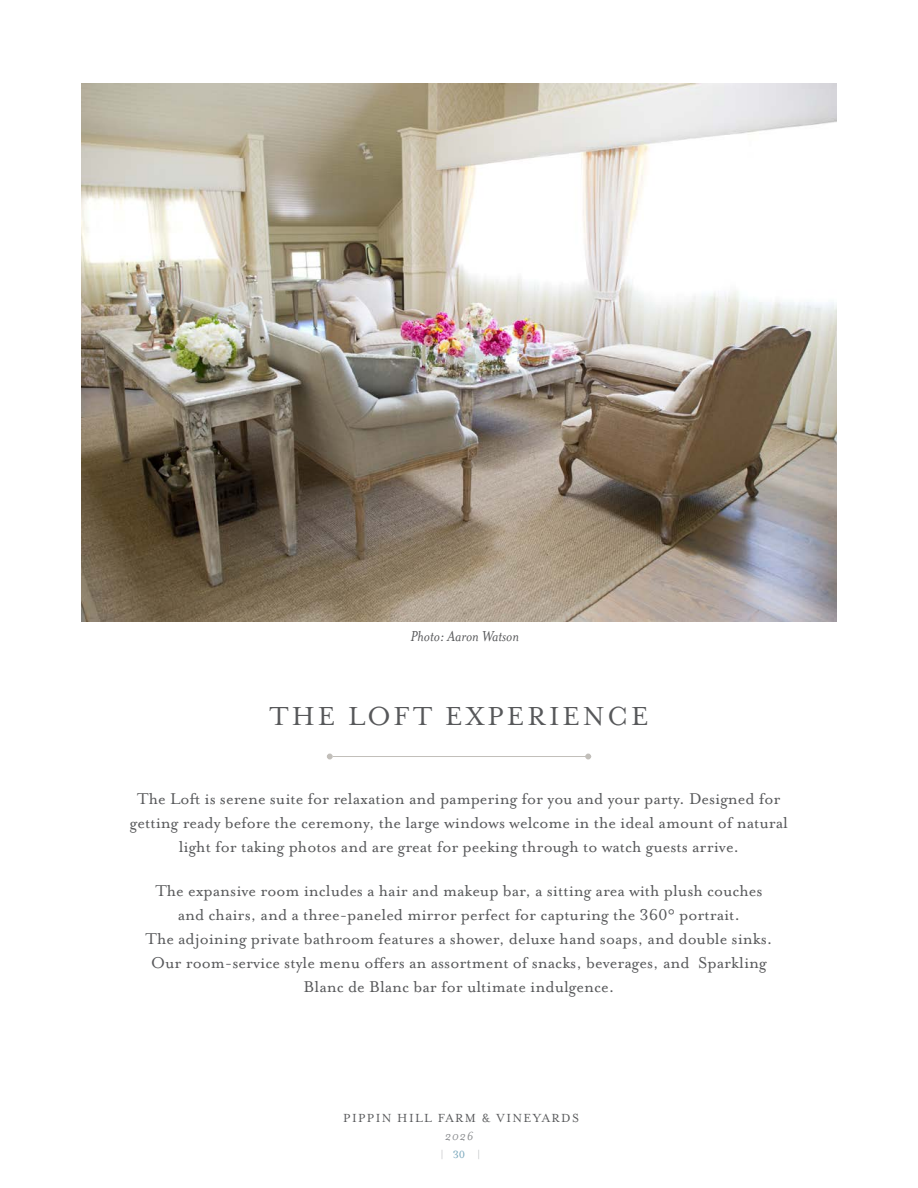
<style>
.page{position:relative;width:918px;height:1188px;background:#fff}
.page>*{position:absolute;margin:0;border:0;box-sizing:border-box;transform-origin:0 0}
.t1{font:30px "Mrs Eaves OT";letter-spacing:.1em;color:#57585a}
.t2{font:18px/24px "Mrs Eaves OT";color:#57585a;text-align:center}
.t3{font:italic 16.5px "Mrs Eaves OT";color:#57585a}
.t4{font:13.5px "Mrs Eaves OT";letter-spacing:.1em;color:#57585a}
.t5{font:italic 13.5px "Mrs Eaves OT";color:#87898c}
.t6{font:12px "Mrs Eaves OT";color:#bcbdc0}
.s1{color:#77a6bb}
</style>
<div class="page">
<img style="left:81px;top:84px;width:756px;height:538px">
<hr style="left:333px;top:756px;width:258px;height:1px;background:#c2bfba">
<svg style="left:585px;top:754px;width:6px;height:5px"></svg>
<svg style="left:327px;top:754px;width:6px;height:5px"></svg>
<p class="t3" style="left:410px;top:628px;width:110px">Photo: Aaron Watson</p>
<p class="t1" style="left:269px;top:699px;width:381px">THE LOFT EXPERIENCE</p>
<p class="t2" style="left:130px;top:786px;width:660px">The Loft is serene suite for relaxation and pampering for you and your party. Designed for getting ready before the ceremony, the large windows welcome in the ideal amount of natural light for taking photos and are great for peeking through to watch guests arrive.</p>
<p class="t2" style="left:145px;top:878px;width:629px">The expansive room includes a hair and makeup bar, a sitting area with plush couches and chairs, and a three-paneled mirror perfect for capturing the 360° portrait.<br>The adjoining private bathroom features a shower, deluxe hand soaps, and double sinks.<br>Our room-service style menu offers an assortment of snacks, beverages, and Sparkling Blanc de Blanc bar for ultimate indulgence.</p>
<p class="t4" style="left:343px;top:1110px;width:237px">PIPPIN HILL FARM &amp; VINEYARDS</p>
<p class="t5" style="left:445px;top:1128px;width:30px">2026</p>
<p class="t6" style="left:441px;top:1147px;width:41px">| <span class="s1">30</span> |</p>
</div>
